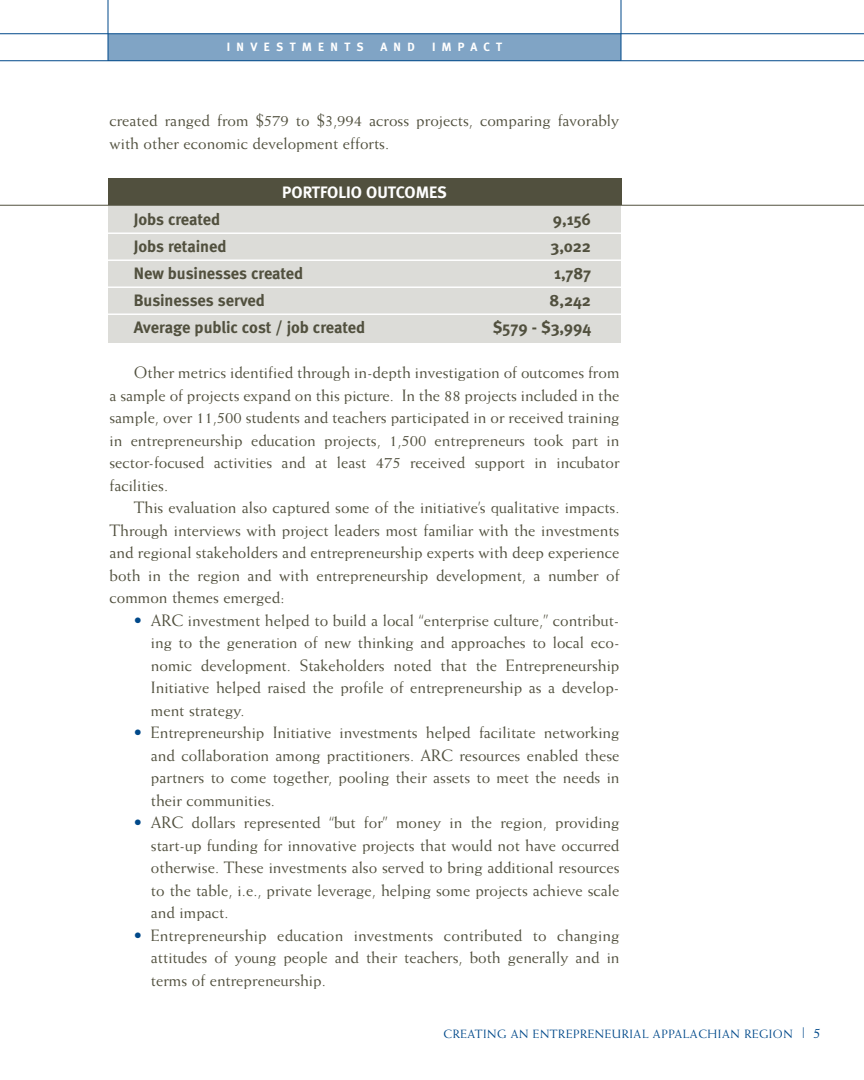
<style>
.page{position:relative;width:864px;height:1080px;background:#fff}
.page>*{position:absolute;margin:0;border:0;box-sizing:border-box;transform-origin:0 0}
.t1{font:16.5px/22.5px "Weiss";color:#51503e;text-align:justify}
.t2{font:700 16.5px "Meta";color:#51503e}
.t3{font:700 16.5px "Meta";color:#fff}
.t4{font:12px "Weiss";letter-spacing:.05em;color:#00498a}
.t5{font:700 12px "Meta";letter-spacing:.535em;color:#fff}
.s1{color:#00498a}
.s2{font-size:15px}
</style>
<div class="page">
<div style="left:108px;top:34px;width:513px;height:27px;background:#80a4c5"></div>
<div style="left:108px;top:178px;width:513px;height:28px;background:#51503e"></div>
<div style="left:108px;top:206px;width:513px;height:137px;background:#dcdcd8"></div>
<hr style="left:0;top:33px;width:864px;height:1px;background:#00498a">
<hr style="left:0;top:60px;width:864px;height:1px;background:#00498a">
<hr style="left:0;top:205px;width:864px;height:1px;background:#51503e">
<hr style="left:103px;top:232px;width:525px;height:2px;background:#fff">
<hr style="left:103px;top:259px;width:525px;height:2px;background:#fff">
<hr style="left:103px;top:286px;width:525px;height:2px;background:#fff">
<hr style="left:103px;top:313px;width:525px;height:2px;background:#fff">
<hr style="left:108px;top:0;width:1px;height:61px;background:#00498a">
<hr style="left:621px;top:0;width:1px;height:61px;background:#00498a">
<p class="t5" style="left:227px;top:41px;width:138px">INVESTMENTS</p>
<p class="t5" style="left:380px;top:41px;width:36px">AND</p>
<p class="t5" style="left:432px;top:41px;width:72px">IMPACT</p>
<p class="t1" style="left:109px;top:111px;width:511px">created ranged from $579 to $3,994 across projects, comparing favorably with other economic development efforts.</p>
<p class="t3" style="left:282px;top:187px;width:166px">PORTFOLIO OUTCOMES</p>
<p class="t2" style="left:134px;top:214px;width:88px">Jobs created</p>
<p class="t2" style="left:553px;top:214px;width:40px">9,156</p>
<p class="t2" style="left:134px;top:241px;width:94px">Jobs retained</p>
<p class="t2" style="left:551px;top:241px;width:42px">3,022</p>
<p class="t2" style="left:134px;top:268px;width:171px">New businesses created</p>
<p class="t2" style="left:554px;top:268px;width:38px">1,787</p>
<p class="t2" style="left:134px;top:295px;width:133px">Businesses served</p>
<p class="t2" style="left:550px;top:295px;width:43px">8,242</p>
<p class="t2" style="left:134px;top:322px;width:233px">Average public cost / job created</p>
<p class="t2" style="left:493px;top:322px;width:100px">$579 - $3,994</p>
<p class="t1" style="left:109px;top:363px;width:512px;text-indent:24px">Other metrics identified through in-depth investigation of outcomes from a sample of projects expand on this picture. In the 88 projects included in the sample, over 11,500 students and teachers participated in or received training in entrepreneurship education projects, 1,500 entrepreneurs took part in sector-focused activities and at least 475 received support in incubator facilities.</p>
<p class="t1" style="left:109px;top:498px;width:512px;text-indent:24px">This evaluation also captured some of the initiative’s qualitative impacts.<br>Through interviews with project leaders most familiar with the investments and regional stakeholders and entrepreneurship experts with deep experience both in the region and with entrepreneurship development, a number of common themes emerged:</p>
<p class="t1" style="left:151px;top:610px;width:470px;text-indent:-17px"><span class="s1">•</span> ARC investment helped to build a local “enterprise culture,” contribut&shy;ing to the generation of new thinking and approaches to local eco&shy;nomic development. Stakeholders noted that the Entrepreneurship Initiative helped raised the profile of entrepreneurship as a develop&shy;ment strategy.</p>
<p class="t1" style="left:151px;top:722px;width:470px;text-indent:-17px"><span class="s1">•</span> Entrepreneurship Initiative investments helped facilitate networking and collaboration among practitioners. ARC resources enabled these partners to come together, pooling their assets to meet the needs in their communities.</p>
<p class="t1" style="left:151px;top:812px;width:470px;text-indent:-17px"><span class="s1">•</span> ARC dollars represented “but for” money in the region, providing start-up funding for innovative projects that would not have occurred otherwise. These investments also served to bring additional resources to the table, i.e., private leverage, helping some projects achieve scale and impact.</p>
<p class="t1" style="left:151px;top:925px;width:470px;text-indent:-17px"><span class="s1">•</span> Entrepreneurship education investments contributed to changing attitudes of young people and their teachers, both generally and in terms of entrepreneurship.</p>
<p class="t4" style="left:444px;top:1030px;width:379px">CREATING AN ENTREPRENEURIAL APPALACHIAN REGION <span class="s2">| 5</span></p>
</div>
